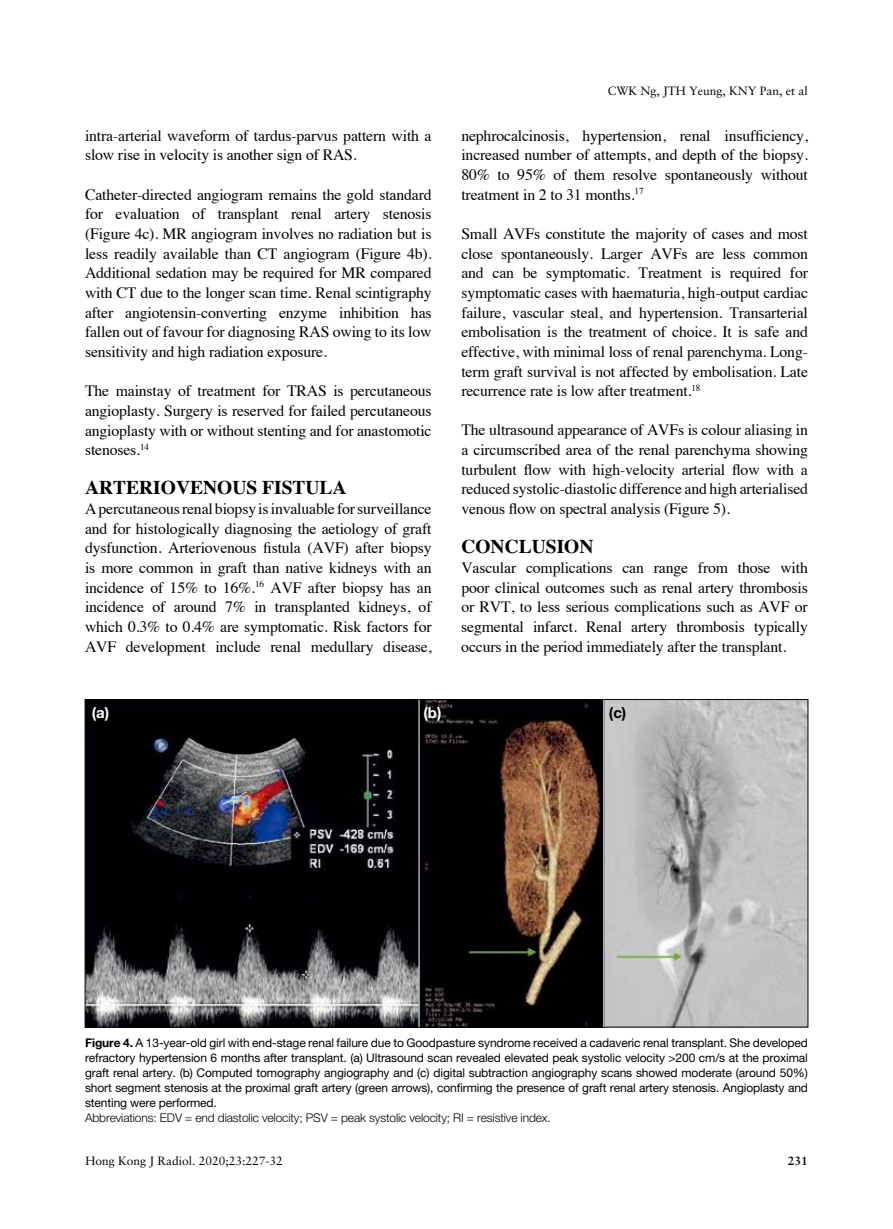
<style>
.page{position:relative;width:893px;height:1229px;background:#fff}
.page>*{position:absolute;margin:0;border:0;box-sizing:border-box;transform-origin:0 0}
.t1{font:700 19.5px "Times";color:#000}
.t2{font:15.75px/19.6px "Times";letter-spacing:-.01em;color:#000;text-align:justify}
.t3{font:700 15px "Helvetica Neue";color:#fff}
.t4{font:700 15px "Helvetica Neue";color:#000}
.t5{font:12px/15px "Helvetica Neue";letter-spacing:-.01em;color:#000;text-align:justify}
.t6{font:300 12px "Helvetica Neue";letter-spacing:-.01em;color:#000}
.t7{font:12px "Sabon";color:#000}
.t8{font:700 12px "Sabon";color:#000}
.s1{font-weight:700}
</style>
<div class="page">
<img style="left:87px;top:701px;width:719px;height:324px">
<hr style="left:419px;top:700px;width:1px;height:327px;background:#fff">
<hr style="left:603px;top:700px;width:1px;height:327px;background:#fff">
<p class="t2" style="left:85px;top:124px;width:348px">intra-arterial waveform of tardus-parvus pattern with a slow rise in velocity is another sign of RAS.</p>
<p class="t2" style="left:85px;top:183px;width:348px">Catheter-directed angiogram remains the gold standard for evaluation of transplant renal artery stenosis (Figure 4c). MR angiogram involves no radiation but is less readily available than CT angiogram (Figure 4b).<br>Additional sedation may be required for MR compared with CT due to the longer scan time. Renal scintigraphy after angiotensin-converting enzyme inhibition has fallen out of favour for diagnosing RAS owing to its low sensitivity and high radiation exposure.</p>
<p class="t2" style="left:85px;top:380px;width:348px">The mainstay of treatment for TRAS is percutaneous angioplasty. Surgery is reserved for failed percutaneous angioplasty with or without stenting and for anastomotic stenoses.<sup>14</sup></p>
<p class="t1" style="left:85px;top:469px;width:263px">ARTERIOVENOUS FISTULA</p>
<p class="t2" style="left:85px;top:498px;width:348px">A percutaneous renal biopsy is invaluable for surveillance and for histologically diagnosing the aetiology of graft dysfunction. Arteriovenous fistula (AVF) after biopsy is more common in graft than native kidneys with an incidence of 15% to 16%.<sup>16</sup> AVF after biopsy has an incidence of around 7% in transplanted kidneys, of which 0.3% to 0.4% are symptomatic. Risk factors for AVF development include renal medullary disease,</p>
<p class="t7" style="left:608px;top:84px;width:202px">CWK Ng, JTH Yeung, KNY Pan, et al</p>
<p class="t2" style="left:461px;top:124px;width:348px">nephrocalcinosis, hypertension, renal insufficiency, increased number of attempts, and depth of the biopsy.<br>80% to 95% of them resolve spontaneously without treatment in 2 to 31 months.<sup>17</sup></p>
<p class="t2" style="left:461px;top:222px;width:348px">Small AVFs constitute the majority of cases and most close spontaneously. Larger AVFs are less common and can be symptomatic. Treatment is required for symptomatic cases with haematuria, high-output cardiac failure, vascular steal, and hypertension. Transarterial embolisation is the treatment of choice. It is safe and effective, with minimal loss of renal parenchyma. Long&shy;term graft survival is not affected by embolisation. Late recurrence rate is low after treatment.<sup>18</sup></p>
<p class="t2" style="left:461px;top:419px;width:348px">The ultrasound appearance of AVFs is colour aliasing in a circumscribed area of the renal parenchyma showing turbulent flow with high-velocity arterial flow with a reduced systolic-diastolic difference and high arterialised venous flow on spectral analysis (Figure 5).</p>
<p class="t1" style="left:461px;top:528px;width:134px">CONCLUSION</p>
<p class="t2" style="left:461px;top:557px;width:348px">Vascular complications can range from those with poor clinical outcomes such as renal artery thrombosis or RVT, to less serious complications such as AVF or segmental infarct. Renal artery thrombosis typically occurs in the period immediately after the transplant.</p>
<p class="t3" style="left:92px;top:703px;width:19px">(a)</p>
<p class="t3" style="left:424px;top:703px;width:20px">(b)</p>
<p class="t4" style="left:609px;top:703px;width:19px">(c)</p>
<p class="t5" style="left:85px;top:1035px;width:724px"><span class="s1">Figure 4.</span> A 13-year-old girl with end-stage renal failure due to Goodpasture syndrome received a cadaveric renal transplant. She developed refractory hypertension 6 months after transplant. (a) Ultrasound scan revealed elevated peak systolic velocity &gt;200 cm/s at the proximal graft renal artery. (b) Computed tomography angiography and (c) digital subtraction angiography scans showed moderate (around 50%) short segment stenosis at the proximal graft artery (green arrows), confirming the presence of graft renal artery stenosis. Angioplasty and stenting were performed.</p>
<p class="t6" style="left:85px;top:1110px;width:467px">Abbreviations: EDV = end diastolic velocity; PSV = peak systolic velocity; RI = resistive index.</p>
<p class="t7" style="left:85px;top:1153px;width:199px">Hong Kong J Radiol. 2020;23:227-32</p>
<p class="t8" style="left:788px;top:1153px;width:22px">231</p>
</div>
